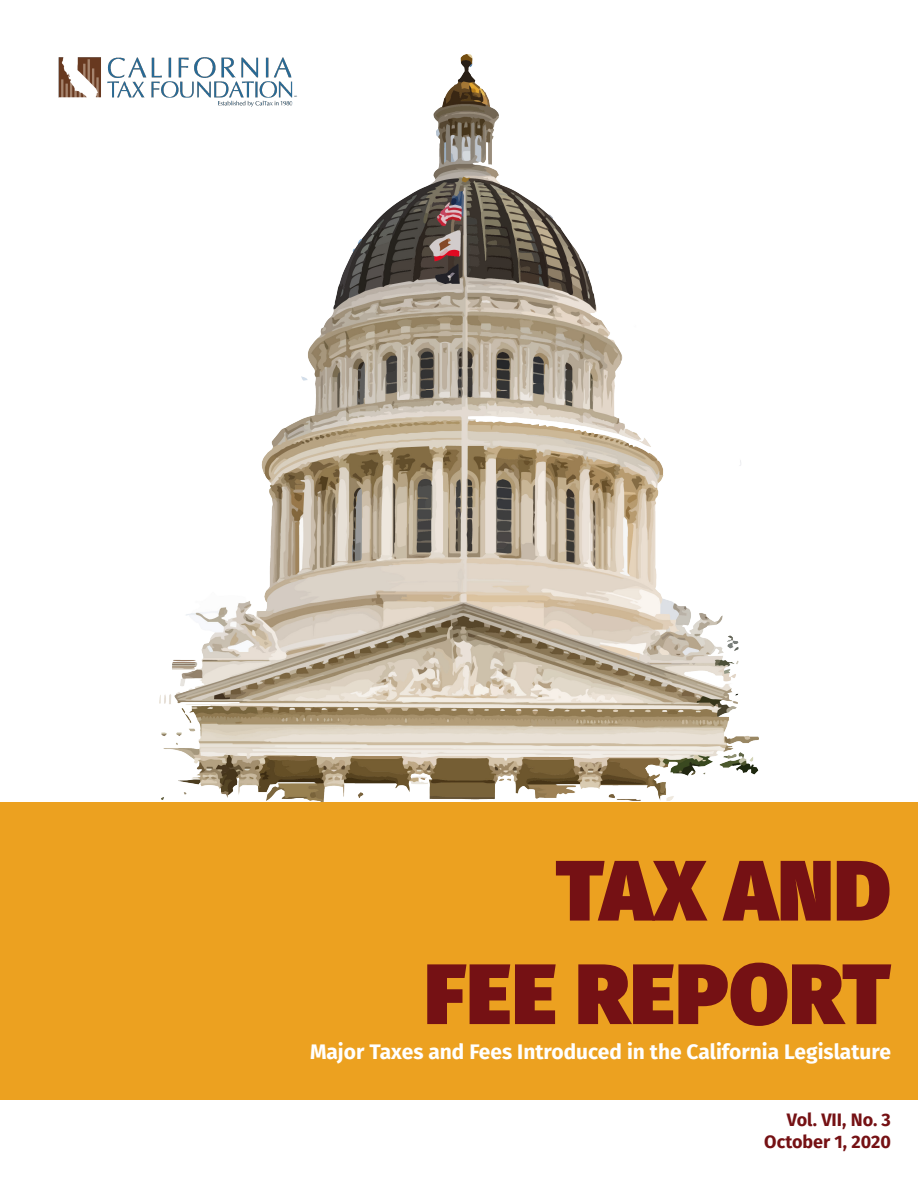
<style>
.page{position:relative;width:918px;height:1188px;background:#fff}
.page>*{position:absolute;margin:0;border:0;box-sizing:border-box;transform-origin:0 0}
.Cover_Title{font:900 85.5px "Fira Sans";letter-spacing:.01em;color:#751114}
.t1{font:700 21px "Fira Sans";color:#fff}
.t2{font:700 18px "Fira Sans";color:#751114}
</style>
<div class="page">
<img style="left:58px;top:57px;width:101px;height:41px">
<img style="left:159px;top:54px;width:600px;height:748px">
<div style="left:0;top:802px;width:918px;height:297px;background:#eca120"></div>
<p class="Cover_Title" style="left:556px;top:812px;width:336px">TAX AND</p>
<p class="Cover_Title" style="left:425px;top:915px;width:467px">FEE REPORT</p>
<p class="t1" style="left:310px;top:1034px;width:582px">Major Taxes and Fees Introduced in the California Legislature</p>
<p class="t2" style="left:787px;top:1105px;width:106px">Vol. VII, No. 3</p>
<p class="t2" style="left:764px;top:1126px;width:128px">October 1, 2020</p>
</div>
